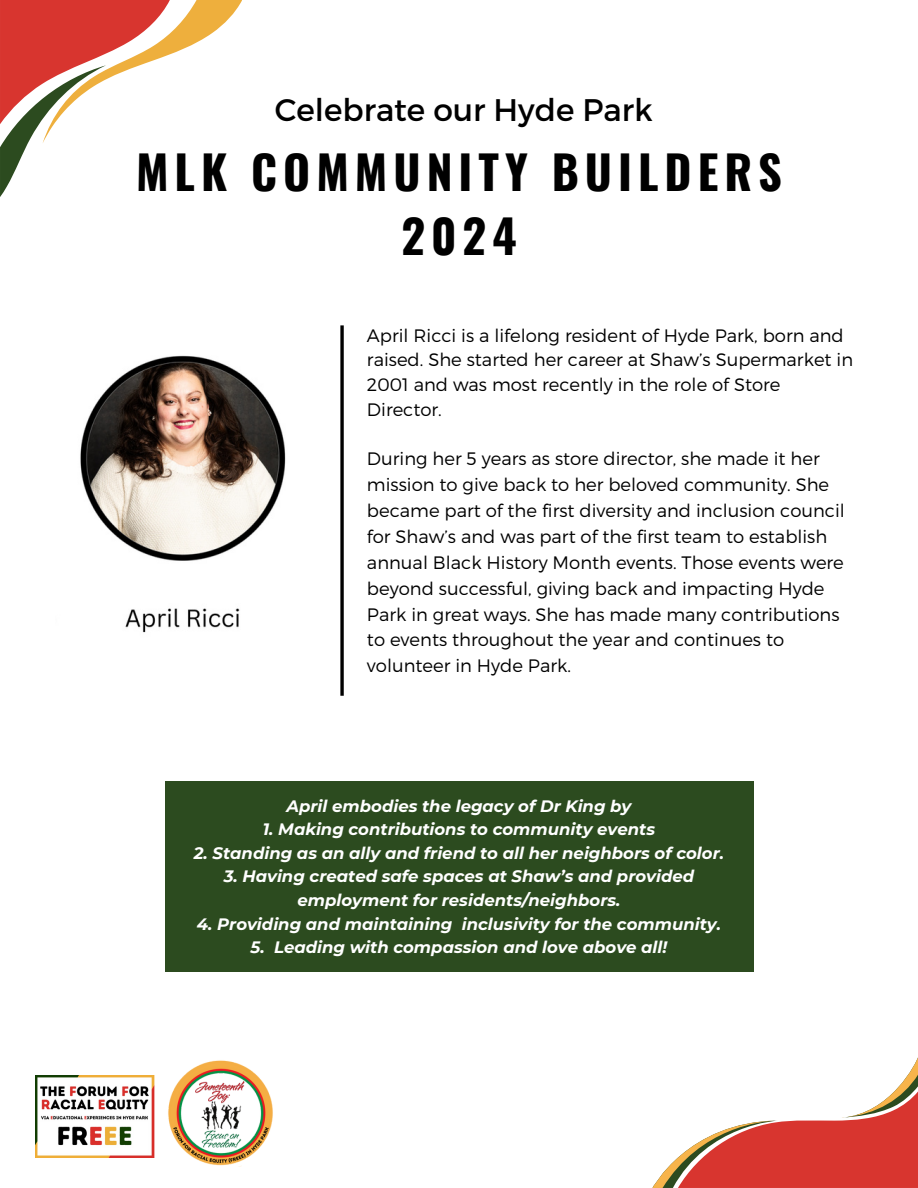
<style>
.page{position:relative;width:918px;height:1188px;background:#fff}
.page>*{position:absolute;margin:0;border:0;box-sizing:border-box;transform-origin:0 0}
.t1{font:700 46.2px/64.1px "Oswald";letter-spacing:.13em;color:#000;text-align:center}
.t2{font:31.2px "Montserrat";color:#000}
.t3{font:300 18px/25.8px "Montserrat";color:#000}
.t4{font:italic 700 16.5px/23.7px "Montserrat";color:#fff;text-align:center}
</style>
<div class="page">
<img style="left:80px;top:355px;width:206px;height:278px">
<svg style="left:340px;top:325px;width:4px;height:371px"></svg>
<svg style="left:0;top:0;width:242px;height:197px"></svg>
<svg style="left:653px;top:1057px;width:265px;height:131px"></svg>
<img style="left:35px;top:1076px;width:120px;height:82px">
<img style="left:168px;top:1060px;width:105px;height:107px">
<div style="left:165px;top:781px;width:588px;height:191px;background:#2c4b1f"></div>
<p class="t2" style="left:275px;top:90px;width:379px">Celebrate our Hyde Park</p>
<p class="t1" style="left:136px;top:139px;width:647px">MLK COMMUNITY BUILDERS<br>2024</p>
<h2 class="t3" style="left:367px;top:322px;width:488px;line-height:24.8px">April Ricci is a lifelong resident of Hyde Park, born and raised. She started her career at Shaw’s Supermarket in 2001 and was most recently in the role of Store Director.</h2>
<h1 class="t3" style="left:367px;top:445px;width:479px">During her 5 years as store director, she made it her mission to give back to her beloved community. She became part of the first diversity and inclusion council for Shaw’s and was part of the first team to establish annual Black History Month events. Those events were beyond successful, giving back and impacting Hyde Park in great ways. She has made many contributions to events throughout the year and continues to volunteer in Hyde Park.</h1>
<h3 class="t4" style="left:287px;top:794px;width:346px">April embodies the legacy of Dr King by</h3>
<h3 class="t4" style="left:263px;top:817px;width:394px">1. Making contributions to community events</h3>
<h3 class="t4" style="left:194px;top:841px;width:532px">2. Standing as an ally and friend to all her neighbors of color.</h3>
<h3 class="t4" style="left:224px;top:865px;width:472px">3. Having created safe spaces at Shaw’s and provided employment for residents/neighbors.</h3>
<h3 class="t4" style="left:197px;top:912px;width:526px">4. Providing and maintaining inclusivity for the community.</h3>
<h3 class="t4" style="left:251px;top:936px;width:418px">5. Leading with compassion and love above all!</h3>
</div>
